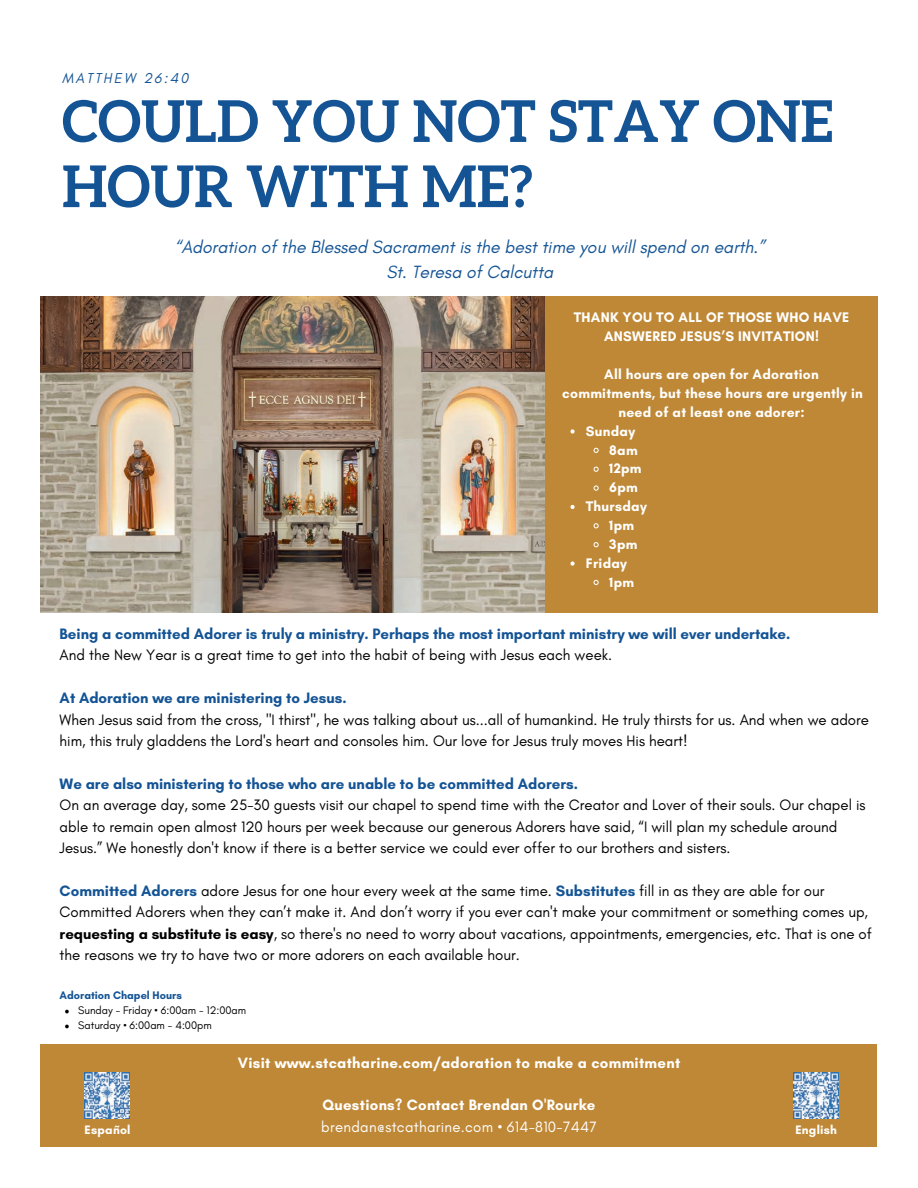
<style>
.page{position:relative;width:918px;height:1188px;background:#fff}
.page>*{position:absolute;margin:0;border:0;box-sizing:border-box;transform-origin:0 0}
.t1{font:700 57.6px/65.2px "Aleo";color:#145495}
.t2{font:italic 18px/25.2px "Glacial Indifference";color:#145495;text-align:center}
.t3{font:15.3px/21.5px "Glacial Indifference";color:#000}
.t4{font:700 15.3px/21.5px "Glacial Indifference";color:#145495}
.t5{font:700 15.3px "Glacial Indifference";letter-spacing:.02em;color:#fff}
.t6{font:15.3px "Glacial Indifference";letter-spacing:.02em;color:#fff}
.t7{font:italic 14.55px "Glacial Indifference";letter-spacing:.15em;color:#145495}
.t8{font:700 14.1px/18.9px "Glacial Indifference";letter-spacing:.02em;color:#fff;text-align:center}
.t9{font:700 12.45px "Glacial Indifference";letter-spacing:.02em;color:#fff}
.t10{font:11.25px/14.9px "Glacial Indifference";color:#000}
.s1{font-weight:400;color:#000}
.s2{font-weight:700;color:#145495}
.s3{font-weight:700}
</style>
<div class="page">
<img style="left:40px;top:296px;width:505px;height:317px">
<div style="left:41px;top:1044px;width:836px;height:103px;background:#bf8836"></div>
<img style="left:793px;top:1073px;width:46px;height:46px">
<img style="left:85px;top:1073px;width:45px;height:46px">
<svg style="left:65px;top:1010px;width:4px;height:3px"></svg>
<svg style="left:65px;top:1025px;width:4px;height:3px"></svg>
<div style="left:546px;top:296px;width:332px;height:317px;background:#bf8836"></div>
<svg style="left:570px;top:429px;width:5px;height:5px"></svg>
<svg style="left:593px;top:447px;width:6px;height:6px"></svg>
<svg style="left:593px;top:466px;width:6px;height:6px"></svg>
<svg style="left:593px;top:485px;width:6px;height:6px"></svg>
<svg style="left:570px;top:505px;width:5px;height:4px"></svg>
<svg style="left:593px;top:523px;width:6px;height:6px"></svg>
<svg style="left:593px;top:542px;width:6px;height:6px"></svg>
<svg style="left:570px;top:561px;width:5px;height:5px"></svg>
<svg style="left:593px;top:579px;width:6px;height:6px"></svg>
<p class="t7" style="left:62px;top:70px;width:128px">MATTHEW 26:40</p>
<p class="t1" style="left:62px;top:88px;width:772px">COULD YOU NOT STAY ONE<br>HOUR WITH ME?</p>
<p class="t2" style="left:175px;top:235px;width:591px">“Adoration of the Blessed Sacrament is the best time you will spend on earth.”<br>St. Teresa of Calcutta</p>
<p class="t8" style="left:574px;top:308px;width:277px">THANK YOU TO ALL OF THOSE WHO HAVE<br>ANSWERED JESUS’S INVITATION!</p>
<p class="t8" style="left:604px;top:365px;width:216px">All hours are open for Adoration</p>
<p class="t8" style="left:562px;top:384px;width:302px">commitments, but these hours are urgently in</p>
<p class="t8" style="left:618px;top:402px;width:188px">need of at least one adorer:</p>
<p class="t8" style="left:586px;top:421px;width:51px">Sunday</p>
<p class="t8" style="left:609px;top:440px;width:30px">8am</p>
<p class="t8" style="left:609px;top:459px;width:34px">12pm</p>
<p class="t8" style="left:609px;top:478px;width:30px">6pm</p>
<p class="t8" style="left:586px;top:497px;width:63px">Thursday</p>
<p class="t8" style="left:609px;top:516px;width:26px">1pm</p>
<p class="t8" style="left:609px;top:535px;width:30px">3pm</p>
<p class="t8" style="left:586px;top:553px;width:43px">Friday</p>
<p class="t8" style="left:609px;top:572px;width:26px">1pm</p>
<p class="t4" style="left:60px;top:623px;width:732px">Being a committed Adorer is truly a ministry. Perhaps the most important ministry we will ever undertake.<br><span class="s1">And the New Year is a great time to get into the habit of being with Jesus each week.</span></p>
<p class="t3" style="left:60px;top:688px;width:811px"><span class="s2">At Adoration we are ministering to Jesus.<br></span>When Jesus said from the cross, "I thirst", he was talking about us...all of humankind. He truly thirsts for us. And when we adore him, this truly gladdens the Lord's heart and consoles him. Our love for Jesus truly moves His heart!</p>
<p class="t3" style="left:60px;top:773px;width:807px"><span class="s2">We are also ministering to those who are unable to be committed Adorers.<br></span>On an average day, some 25-30 guests visit our chapel to spend time with the Creator and Lover of their souls. Our chapel is able to remain open almost 120 hours per week because our generous Adorers have said, “I will plan my schedule around Jesus.” We honestly don't know if there is a better service we could ever offer to our brothers and sisters.</p>
<p class="t3" style="left:60px;top:880px;width:814px"><span class="s2">Committed Adorers</span> adore Jesus for one hour every week at the same time. <span class="s2">Substitutes</span> fill in as they are able for our Committed Adorers when they can’t make it. And don’t worry if you ever can't make your commitment or something comes up, <span class="s3">requesting a substitute is easy</span>, so there's no need to worry about vacations, appointments, emergencies, etc. That is one of the reasons we try to have two or more adorers on each available hour.</p>
<p class="t10" style="left:78px;top:988px;width:170px;text-indent:-19px"><span class="s2">Adoration Chapel Hours<br></span>Sunday - Friday • 6:00am - 12:00am<br>Saturday • 6:00am - 4:00pm</p>
<p class="t5" style="left:238px;top:1053px;width:444px">Visit www.stcatharine.com/adoration to make a commitment</p>
<p class="t5" style="left:323px;top:1096px;width:274px">Questions? Contact Brendan O'Rourke</p>
<p class="t9" style="left:85px;top:1122px;width:48px">Español</p>
<p class="t6" style="left:321px;top:1118px;width:277px">brendan@stcatharine.com • 614-810-7447</p>
<p class="t9" style="left:795px;top:1122px;width:43px">English</p>
</div>
